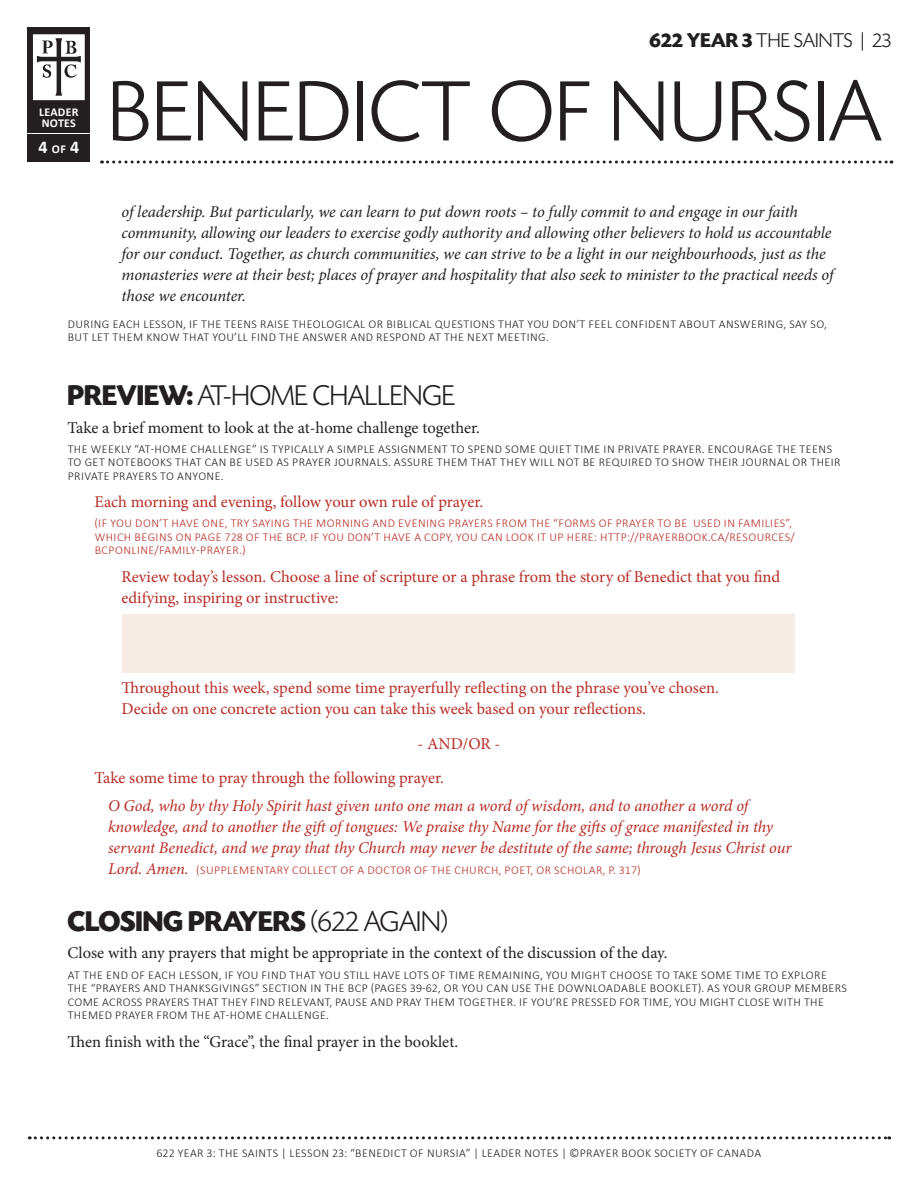
<style>
.page{position:relative;width:918px;height:1188px;background:#fff}
.page>*{position:absolute;margin:0;border:0;box-sizing:border-box;transform-origin:0 0}
.t1{font:300 90px "Today SHOP";letter-spacing:.02em;color:#231f20}
.t2{font:300 30px "Today SHOP";color:#231f20}
.t3{font:700 30px "Today SHOP";color:#231f20}
.t4{font:300 21px "Today SHOP";letter-spacing:.01em;color:#231f20}
.t5{font:700 18px "Calibri";color:#fff}
.t6{font:italic 16.5px/21px "Minion Pro";letter-spacing:-.01em;color:#231f20}
.t7{font:16.5px/21px "Minion Pro";color:#b72c25}
.t8{font:italic 16.5px/21px "Minion Pro";letter-spacing:-.01em;color:#b72c25}
.t9{font:16.5px "Minion Pro";letter-spacing:-.005em;color:#231f20}
.t10{font:300 12px/13.5px "Calibri";letter-spacing:.04em;color:#231f20}
.t11{font:300 12px/13.5px "Calibri";letter-spacing:.04em;color:#b72c25}
.t12{font:700 12px/10.5px "Calibri";letter-spacing:.02em;color:#fff}
.s1{font-size:12px}
.s2{font-weight:700}
.s3{font-family:"Calibri"}
.s4{font-family:"Minion Pro";font-weight:400;font-style:italic;font-size:16.5px}
.s5{font-weight:300}
</style>
<div class="page">
<svg style="left:102px;top:160px;width:790px;height:4px"></svg>
<div style="left:28px;top:27px;width:62px;height:135px;background:#231f20"></div>
<hr style="left:26px;top:133px;width:64px;height:1px;background:#fff">
<svg style="left:33px;top:34px;width:52px;height:66px"></svg>
<svg style="left:29px;top:1136px;width:861px;height:3px"></svg>
<div style="left:122px;top:614px;width:673px;height:59px;background:#f7ece5"></div>
<p class="t12" style="left:39px;top:107px;width:41px">LEADER<br>NOTES</p>
<h3 class="t5" style="left:38px;top:136px;width:42px">4 <span class="s1">OF</span> 4</h3>
<h3 class="t4" style="left:650px;top:30px;width:243px"><span class="s2">622 YEAR 3</span> THE SAINTS <span class="s3">|</span> 23</h3>
<h1 class="t1" style="left:108px;top:65px;width:774px">BENEDICT OF NURSIA</h1>
<p class="t6" style="left:122px;top:201px;width:714px">of leadership. But particularly, we can learn to put down roots – to fully commit to and engage in our faith community, allowing our leaders to exercise godly authority and allowing other believers to hold us accountable for our conduct. Together, as church communities, we can strive to be a light in our neighbourhoods, just as the monasteries were at their best; places of prayer and hospitality that also seek to minister to the practical needs of those we encounter.</p>
<p class="t10" style="left:68px;top:316px;width:89px">DURING EACH LESSO</p>
<p class="t10" style="left:175px;top:316px;width:132px">N, IF THE TEE NS RAISE THEO</p>
<p class="t10" style="left:321px;top:316px;width:215px">LOG ICAL OR BIBLICAL QUESTIONS THAT YOU</p>
<p class="t10" style="left:552px;top:316px;width:142px">DON’T FEEL CONFIDENT ABOU</p>
<p class="t10" style="left:710px;top:316px;width:33px">T ANSWER</p>
<p class="t10" style="left:764px;top:316px;width:64px">ING, SAY SO,</p>
<p class="t10" style="left:68px;top:330px;width:483px">BUT LET THEM KNOW THAT YOU’LL FIND THE ANSWER AND RESPOND AT THE NEXT MEETING.</p>
<h2 class="t2" style="left:68px;top:380px;width:389px"><span class="s2">PREVIEW:</span> AT-HOME CHALLENGE</h2>
<h3 class="t9" style="left:68px;top:416px;width:414px">Take a brief moment to look at the at-home challenge together.</h3>
<p class="t10" style="left:68px;top:442px;width:775px">THE WEEKLY “AT-HOME CHALLENGE” IS TYPICALLY A SIMPLE ASSIGNMENT TO SPEND SOME QUIET TIME IN PRIVATE PRAYER. ENCOURAGE THE TEENS<br>TO GET NOTEBOOKS THAT CAN BE USED AS PRAYER JOURNALS. ASSURE THEM THAT THEY WILL NOT BE REQUIRED TO SHOW THEIR JOURNAL OR THEIR<br>PRIVATE PRAYERS</p>
<p class="t10" style="left:160px;top:469px;width:65px">TO ANYONE.</p>
<h3 class="t7" style="left:94px;top:491px;width:390px">Each morning and evening, follow your own rule of prayer.</h3>
<p class="t11" style="left:94px;top:516px;width:699px">(IF YOU DON’T HAVE ONE, TRY SAYING THE MORNING AND EVENING PRAYERS FROM THE “FORMS OF PRAYER TO BE USED IN FAMILIES”,<br>WH ICH BEG INS ON PAGE 728 OF THE BCP. IF YOU</p>
<p class="t11" style="left:347px;top:529px;width:117px">DO N’T HAVE A CO PY, YOU</p>
<p class="t11" style="left:481px;top:529px;width:39px">CAN LOOK</p>
<p class="t11" style="left:537px;top:529px;width:38px">IT UP HERE</p>
<p class="t11" style="left:594px;top:529px;width:73px">: H TTP://PRAYERBOOK</p>
<p class="t11" style="left:708px;top:529px;width:29px">.CA/RESOURCES</p>
<p class="t11" style="left:790px;top:529px;width:6px">/</p>
<p class="t11" style="left:95px;top:543px;width:152px">BCPONLINE/FAMILY-PRAYER.)</p>
<h3 class="t7" style="left:122px;top:566px;width:660px">Review today’s lesson. Choose a line of scripture or a phrase from the story of Benedict that you find edifying, inspiring or instructive:</h3>
<h3 class="t7" style="left:122px;top:677px;width:599px">Throughout this week, spend some time prayerfully reflecting on the phrase you’ve chosen.<br>Decide on one concrete action you can take this week based on your reflections.</h3>
<h3 class="t7" style="left:95px;top:726px;width:407px;line-height:34.5px;text-indent:323px">- AND/OR -<br>Take some time to pray through the following prayer.</h3>
<p class="t8" style="left:108px;top:795px;width:685px">O God, who by thy Holy Spirit hast given unto one man a word of wisdom, and to another a word of knowledge, and to another the gift of tongues: We praise thy Name for the gifts of grace manifested in thy servant Benedict, and we pray that thy Church may never be destitute of the same; through Jesus Christ our</p>
<p class="t11" style="left:108px;top:862px;width:534px"><span class="s4">Lord. Amen.</span> (SUPPLEMENTARY COLLECT OF A DOCTOR OF THE CHURCH, POET, OR SCHOLAR, P. 317)</p>
<h2 class="t3" style="left:68px;top:906px;width:382px">CLOSING PRAYERS <span class="s5">(622 AGAIN)</span></h2>
<h3 class="t9" style="left:68px;top:942px;width:601px">Close with any prayers that might be appropriate in the context of the discussion of the day.</h3>
<p class="t10" style="left:68px;top:967px;width:780px">AT THE END OF EACH LESSON, IF YOU FIND THAT YOU STILL HAVE LOTS OF TIME REMAINING, YOU MIGHT CHOOSE TO TAKE SOME TIME TO EXPLORE<br>THE “PRAYERS AND THANKSGIVINGS” SECTION IN THE BCP (PAGES 39-62, OR YOU CAN USE THE DOWNLOADABLE BOOKLET). AS YOUR GROUP MEMBERS<br>COME</p>
<p class="t10" style="left:102px;top:994px;width:15px">ACROSS</p>
<p class="t10" style="left:145px;top:994px;width:27px">PRAYERS</p>
<p class="t10" style="left:192px;top:994px;width:43px">THAT THEY</p>
<p class="t10" style="left:251px;top:994px;width:105px">FIND RE LEVANT, PAUSE</p>
<p class="t10" style="left:371px;top:994px;width:69px">AND PRAY THEM</p>
<p class="t10" style="left:458px;top:994px;width:14px">TOGE</p>
<p class="t10" style="left:486px;top:994px;width:99px">THER. IF YOU’RE PRESSED</p>
<p class="t10" style="left:619px;top:994px;width:8px">FOR</p>
<p class="t10" style="left:643px;top:994px;width:40px">TIME, YOU</p>
<p class="t10" style="left:699px;top:994px;width:58px">MIGHT CLOSE</p>
<p class="t10" style="left:773px;top:994px;width:45px">WITH THE</p>
<p class="t10" style="left:68px;top:1008px;width:263px">THEMED PRAYER FROM THE AT-HOME CHALLENGE.</p>
<h3 class="t9" style="left:68px;top:1031px;width:392px">Then finish with the “Grace”, the final prayer in the booklet.</h3>
<p class="t10" style="left:157px;top:1146px;width:99px">622 YEAR 3: THE SAINT</p>
<p class="t10" style="left:273px;top:1146px;width:24px">S | LESSO</p>
<p class="t10" style="left:321px;top:1146px;width:114px">N 23: “BENEDICT OF NURS</p>
<p class="t10" style="left:456px;top:1146px;width:53px">IA” | LEADER</p>
<p class="t10" style="left:524px;top:1146px;width:83px">NOTES | ©PRAYER</p>
<p class="t10" style="left:622px;top:1146px;width:16px">BOOK</p>
<p class="t10" style="left:654px;top:1146px;width:108px">SOCIETY OF CANADA</p>
</div>
